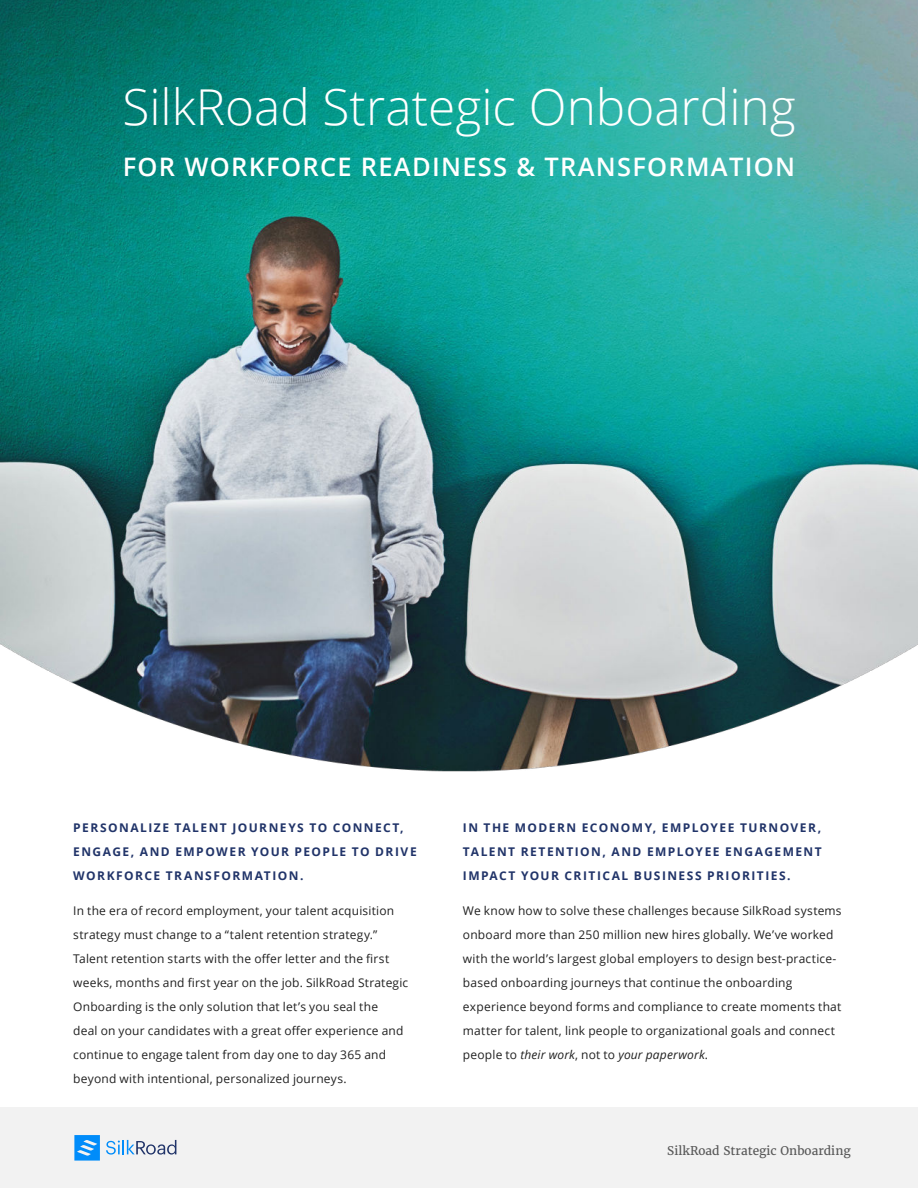
<style>
.page{position:relative;width:918px;height:1188px;background:#fff}
.page>*{position:absolute;margin:0;border:0;box-sizing:border-box;transform-origin:0 0}
.t1{font:300 49.5px "Open Sans";color:#fff}
.t2{font:600 25.5px "Open Sans";letter-spacing:.05em;color:#fff}
.t3{font:12px/24px "Open Sans";letter-spacing:.015em;color:#212121}
.t4{font:700 12px/24px "Open Sans";letter-spacing:.12em;color:#213469}
.t5{font:12px "Merriweather";color:#595959}
.s1{font-style:italic}
</style>
<div class="page">
<img style="left:0;top:0;width:918px;height:772px">
<div style="left:0;top:1108px;width:918px;height:80px;background:#f2f2f2"></div>
<svg style="left:106px;top:1140px;width:70px;height:15px"></svg>
<svg style="left:74px;top:1135px;width:26px;height:26px"></svg>
<h1 class="t1" style="left:122px;top:88px;width:675px">SilkRoad Strategic Onboarding</h1>
<h2 class="t2" style="left:123px;top:153px;width:674px">FOR WORKFORCE READINESS &amp; TRANSFORMATION</h2>
<p class="t4" style="left:73px;top:817px;width:345px">PERSONALIZE TALENT JOURNEYS TO CONNECT,<br>ENGAGE, AND EMPOWER YOUR PEOPLE TO DRIVE<br>WORKFORCE TRANSFORMATION.</p>
<p class="t4" style="left:463px;top:817px;width:360px;text-align:justify">IN THE MODERN ECONOMY, EMPLOYEE TURNOVER, TALENT RETENTION, AND EMPLOYEE ENGAGEMENT IMPACT YOUR CRITICAL BUSINESS PRIORITIES.</p>
<p class="t3" style="left:73px;top:900px;width:337px">In the era of record employment, your talent acquisition strategy must change to a “talent retention strategy.” Talent retention starts with the offer letter and the first weeks, months and first year on the job. SilkRoad Strategic Onboarding is the only solution that let’s you seal the<br>deal on your candidates with a great offer experience and continue to engage talent from day one to day 365 and beyond with intentional, personalized journeys.</p>
<p class="t3" style="left:463px;top:898px;width:380px">We know how to solve these challenges because SilkRoad systems onboard more than 250 million new hires globally. We’ve worked with the world’s largest global employers to design best-practice&shy;based onboarding journeys that continue the onboarding experience beyond forms and compliance to create moments that matter for talent, link people to organizational goals and connect people to <span class="s1">their work</span>, not to <span class="s1">your paperwork</span>.</p>
<p class="t5" style="left:667px;top:1145px;width:185px">SilkRoad Strategic Onboarding</p>
</div>
